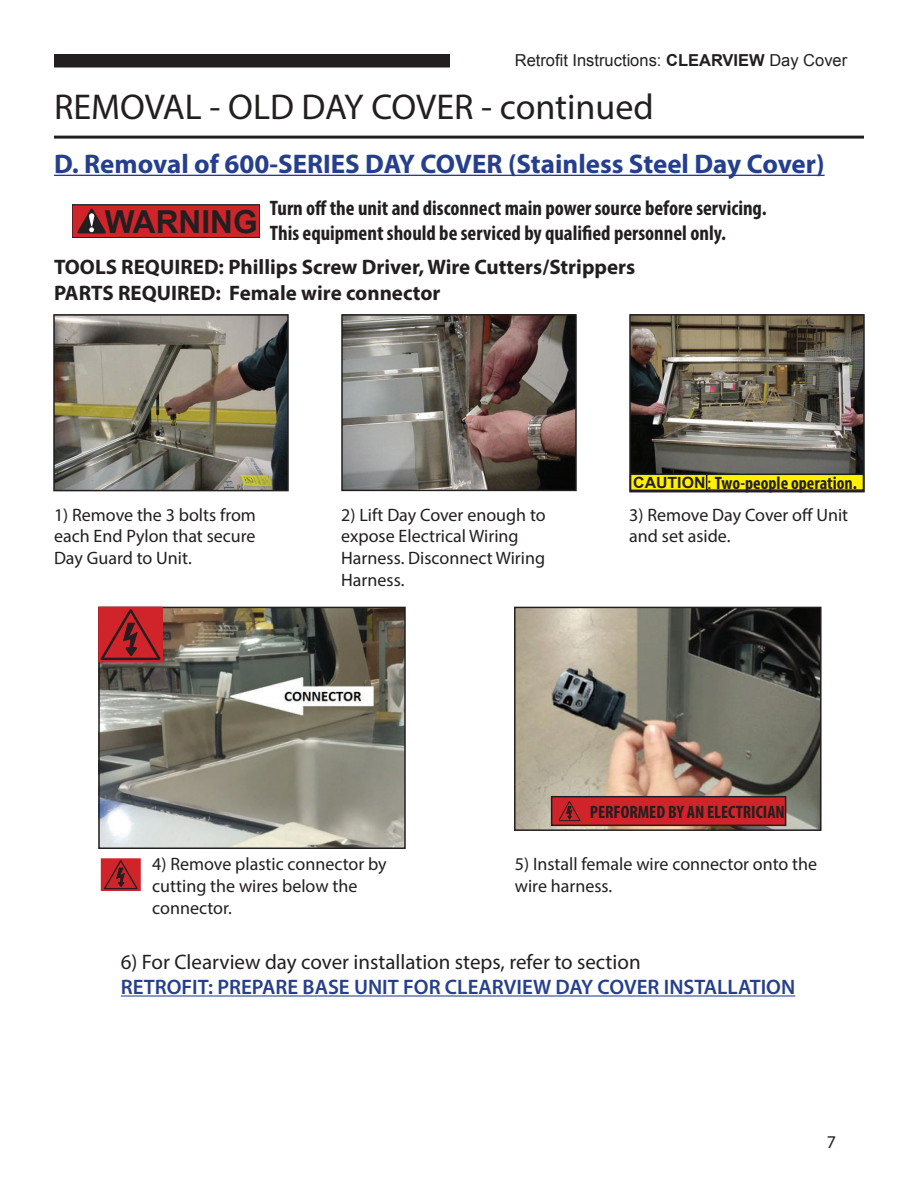
<style>
.page{position:relative;width:918px;height:1188px;background:#fff}
.page>*{position:absolute;margin:0;border:0;box-sizing:border-box;transform-origin:0 0}
.t1{font:36px "Myriad Pro";color:#231f20}
.t2{font:700 31.65px "Arial";color:#231f20}
.t3{font:700 27px "Myriad Pro";color:#253f8e}
.t4{font:700 condensed 21px "Myriad Pro";color:#231f20}
.t5{font:700 21px/25.2px "Myriad Pro";color:#231f20}
.t6{font:600 21px "Myriad Pro";color:#253f8e}
.t7{font:21px "Myriad Pro";color:#231f20}
.t8{font:18px/21.6px "Myriad Pro";color:#231f20}
.t9{font:700 condensed 18px "Myriad Pro";color:#231f20}
.t10{font:16.5px "Arial";color:#231f20}
.s1{font-weight:700}
.s2{font-family:"Arial";font-stretch:normal;font-size:15.45px}
.s3{font-weight:400;font-stretch:normal}
</style>
<div class="page">
<div style="left:54px;top:54px;width:396px;height:14px;background:#231f20"></div>
<hr style="left:54px;top:136px;width:810px;height:3px;background:#231f20">
<hr style="left:54px;top:175px;width:771px;height:1px;background:#253f8e">
<div style="left:72px;top:205px;width:188px;height:33px;background:#d1232a"></div>
<svg style="left:77px;top:209px;width:29px;height:25px"></svg>
<div style="left:72px;top:205px;width:188px;height:33px;border:1px solid #231f20"></div>
<img style="left:56px;top:317px;width:230px;height:171px">
<div style="left:53px;top:314px;width:236px;height:177px;border:2px solid #231f20"></div>
<img style="left:344px;top:317px;width:230px;height:171px">
<div style="left:341px;top:314px;width:236px;height:177px;border:2px solid #231f20"></div>
<img style="left:632px;top:317px;width:230px;height:157px">
<div style="left:629px;top:314px;width:236px;height:178px;border:2px solid #231f20"></div>
<img style="left:101px;top:610px;width:302px;height:236px">
<div style="left:98px;top:607px;width:308px;height:242px;border:2px solid #231f20"></div>
<img style="left:517px;top:610px;width:302px;height:218px">
<div style="left:514px;top:607px;width:308px;height:224px;border:2px solid #231f20"></div>
<div style="left:631px;top:474px;width:76px;height:16px;background:#fff101"></div>
<div style="left:630px;top:474px;width:77px;height:17px;border:2px solid #231f20"></div>
<div style="left:707px;top:474px;width:156px;height:16px;background:#fff101"></div>
<div style="left:706px;top:474px;width:158px;height:17px;border:2px solid #231f20"></div>
<div style="left:552px;top:797px;width:234px;height:28px;background:#d1232a"></div>
<div style="left:551px;top:796px;width:235px;height:30px;border:2px solid #231f20"></div>
<svg style="left:560px;top:802px;width:19px;height:18px"></svg>
<div style="left:557px;top:799px;width:25px;height:24px;border:2px solid #d1232a"></div>
<svg style="left:101px;top:610px;width:59px;height:49px;background:#ad2227"></svg>
<div style="left:98px;top:607px;width:65px;height:55px;border:2px solid #d1232a"></div>
<svg style="left:104px;top:861px;width:34px;height:27px"></svg>
<div style="left:101px;top:858px;width:40px;height:33px;border:2px solid #d1232a"></div>
<hr style="left:121px;top:995px;width:674px;height:2px;background:#253f8e">
<p class="t10" style="left:515px;top:49px;width:334px">Retrofit Instructions: <span class="s1">CLEARVIEW</span> Day Cover</p>
<h1 class="t1" style="left:54px;top:85px;width:601px">REMOVAL - OLD DAY COVER - continued</h1>
<h3 class="t3" style="left:54px;top:146px;width:772px">D. Removal of 600-SERIES DAY COVER (Stainless Steel Day Cover)</h3>
<p class="t4" style="left:270px;top:194px;width:498px">Turn off the unit and disconnect main power source before servicing.</p>
<h2 class="t2" style="left:105px;top:201px;width:154px">WARNING</h2>
<p class="t4" style="left:270px;top:220px;width:458px">This equipment should be serviced by qualified personnel only.</p>
<p class="t5" style="left:54px;top:254px;width:583px">TOOLS REQUIRED: Phillips Screw Driver, Wire Cutters/Strippers<br>PARTS REQUIRED: Female wire connector</p>
<p class="t8" style="left:54px;top:504px;width:203px;text-align:justify">1) Remove the 3 bolts from each End Pylon that secure Day Guard to Unit.</p>
<p class="t8" style="left:341px;top:504px;width:206px">2) Lift Day Cover enough to expose Electrical Wiring<br>Harness. Disconnect Wiring<br>Harness.</p>
<p class="t9" style="left:633px;top:471px;width:225px"><span class="s2">CAUTION</span><span class="s3">:</span> Two-people operation.</p>
<p class="t8" style="left:629px;top:504px;width:221px">3) Remove Day Cover off Unit and set aside.</p>
<p class="t9" style="left:590px;top:801px;width:197px">PERFORMED BY AN ELECTRICIAN</p>
<p class="t8" style="left:152px;top:853px;width:236px">4) Remove plastic connector by cutting the wires below the connector.</p>
<p class="t8" style="left:515px;top:853px;width:304px">5) Install female wire connector onto the wire harness.</p>
<p class="t7" style="left:121px;top:949px;width:521px">6) For Clearview day cover installation steps, refer to section</p>
<p class="t6" style="left:121px;top:973px;width:676px">RETROFIT: PREPARE BASE UNIT FOR CLEARVIEW DAY COVER INSTALLATION</p>
<p class="t8" style="left:827px;top:1130px;width:11px">7</p>
</div>
